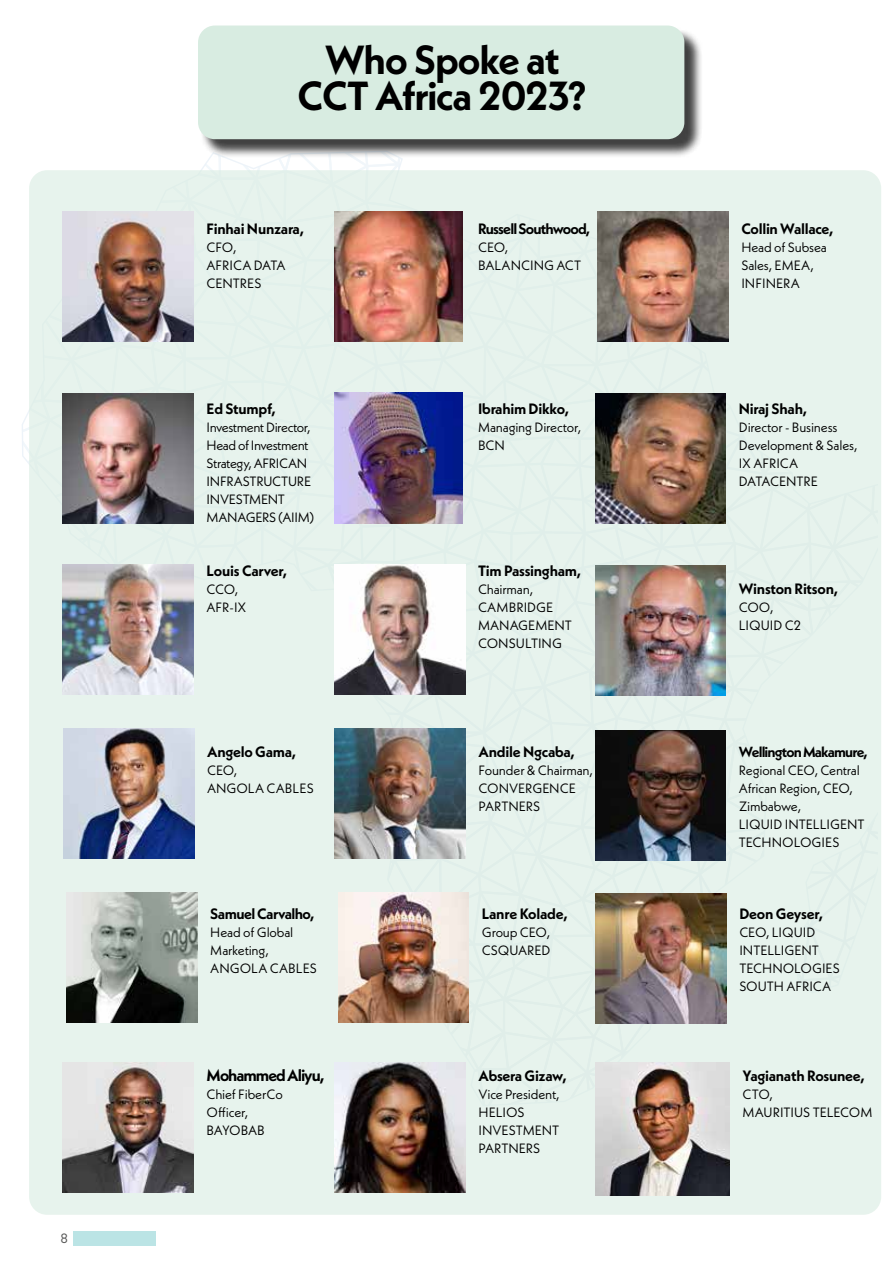
<style>
.page{position:relative;width:893px;height:1268px;background:#fff}
.page>*{position:absolute;margin:0;border:0;box-sizing:border-box;transform-origin:0 0}
.t1{font:700 40.5px/36px "Neue Kabel";letter-spacing:-.03em;color:#000;text-align:center}
.t2{font:700 16.5px "Neue Kabel";letter-spacing:-.055em;color:#000}
.t3{font:700 15px "Neue Kabel";letter-spacing:-.015em;color:#000}
.t4{font:700 15px "Neue Kabel";letter-spacing:-.055em;color:#000}
.t5{font:700 15px "Neue Kabel";letter-spacing:-.035em;color:#000}
.t6{font:700 14.7px "Neue Kabel";letter-spacing:-.055em;color:#000}
.t7{font:13.5px/18px "Neue Kabel";letter-spacing:-.015em;color:#000}
.t8{font:13.5px "Neue Kabel";color:#575756}
</style>
<div class="page">
<div style="left:74px;top:1231px;width:82px;height:14px;background:#bbe4e5"></div>
<div style="left:201px;top:28px;width:502px;height:130px;background:#000;opacity:.75"></div>
<div style="left:198px;top:26px;width:486px;height:113px;background:#d8ece1;border-radius:17px"></div>
<svg style="left:22px;top:150px;width:681px;height:314px"></svg>
<div style="left:29px;top:170px;width:852px;height:1044px;background:#e7f3ed;border-radius:18px"></div>
<img style="left:63px;top:212px;width:131px;height:130px">
<img style="left:334px;top:212px;width:128px;height:130px">
<img style="left:63px;top:394px;width:131px;height:130px">
<img style="left:334px;top:393px;width:128px;height:130px">
<img style="left:63px;top:564px;width:131px;height:130px">
<img style="left:334px;top:564px;width:131px;height:130px">
<img style="left:67px;top:892px;width:130px;height:130px">
<img style="left:338px;top:892px;width:131px;height:130px">
<img style="left:335px;top:1062px;width:130px;height:130px">
<img style="left:598px;top:212px;width:130px;height:130px">
<img style="left:63px;top:1062px;width:131px;height:130px">
<img style="left:63px;top:728px;width:131px;height:130px">
<img style="left:335px;top:728px;width:130px;height:130px">
<img style="left:595px;top:730px;width:131px;height:130px">
<img style="left:595px;top:1062px;width:135px;height:133px">
<img style="left:595px;top:394px;width:130px;height:129px">
<img style="left:595px;top:565px;width:131px;height:130px">
<img style="left:596px;top:893px;width:130px;height:130px">
<p class="t8" style="left:61px;top:1229px;width:9px">8</p>
<h1 class="t1" style="left:298px;top:42px;width:291px">Who Spoke at<br>CCT Africa 2023?</h1>
<p class="t3" style="left:207px;top:219px;width:99px">Finhai Nunzara,</p>
<p class="t7" style="left:207px;top:238px;width:81px">CFO,<br>AFRICA DATA<br>CENTRES</p>
<p class="t3" style="left:207px;top:399px;width:71px">Ed Stumpf,</p>
<p class="t7" style="left:207px;top:418px;width:109px">Investment Director,<br>Head of Investment<br>Strategy, AFRICAN<br>INFRASTRUCTURE<br>INVESTMENT<br>MANAGERS (AIIM)</p>
<p class="t3" style="left:207px;top:561px;width:82px">Louis Carver,</p>
<p class="t7" style="left:207px;top:580px;width:41px">CCO,<br>AFR-IX</p>
<p class="t3" style="left:207px;top:741px;width:91px">Angelo Gama,</p>
<p class="t7" style="left:207px;top:760px;width:108px">CEO,<br>ANGOLA CABLES</p>
<p class="t5" style="left:210px;top:903px;width:106px">Samuel Carvalho,</p>
<p class="t7" style="left:210px;top:922px;width:108px">Head of Global<br>Marketing,<br>ANGOLA CABLES</p>
<p class="t2" style="left:207px;top:1064px;width:119px">Mohammed Aliyu,</p>
<p class="t7" style="left:207px;top:1084px;width:78px">Chief FiberCo<br>Officer,<br>BAYOBAB</p>
<p class="t4" style="left:478px;top:219px;width:114px">Russell Southwood,</p>
<p class="t7" style="left:478px;top:238px;width:105px">CEO,<br>BALANCING ACT</p>
<p class="t3" style="left:478px;top:399px;width:92px">Ibrahim Dikko,</p>
<p class="t7" style="left:478px;top:418px;width:104px">Managing Director,<br>BCN</p>
<p class="t3" style="left:478px;top:561px;width:105px">Tim Passingham,</p>
<p class="t7" style="left:478px;top:580px;width:95px">Chairman,<br>CAMBRIDGE<br>MANAGEMENT<br>CONSULTING</p>
<p class="t3" style="left:478px;top:741px;width:98px">Andile Ngcaba,</p>
<p class="t7" style="left:478px;top:760px;width:116px">Founder &amp; Chairman,<br>CONVERGENCE<br>PARTNERS</p>
<p class="t3" style="left:482px;top:903px;width:87px">Lanre Kolade,</p>
<p class="t7" style="left:482px;top:922px;width:70px">Group CEO,<br>CSQUARED</p>
<p class="t3" style="left:478px;top:1065px;width:90px">Absera Gizaw,</p>
<p class="t7" style="left:478px;top:1084px;width:83px">Vice President,<br>HELIOS<br>INVESTMENT<br>PARTNERS</p>
<p class="t3" style="left:741px;top:219px;width:94px">Collin Wallace,</p>
<p class="t7" style="left:741px;top:238px;width:87px">Head of Subsea<br>Sales, EMEA,<br>INFINERA</p>
<p class="t3" style="left:739px;top:399px;width:70px">Niraj Shah,</p>
<p class="t7" style="left:739px;top:418px;width:120px">Director - Business<br>Development &amp; Sales,<br>IX AFRICA<br>DATACENTRE</p>
<p class="t3" style="left:739px;top:579px;width:101px">Winston Ritson,</p>
<p class="t7" style="left:739px;top:598px;width:64px">COO,<br>LIQUID C2</p>
<p class="t6" style="left:739px;top:742px;width:131px">Wellington Makamure,</p>
<p class="t7" style="left:739px;top:760px;width:127px">Regional CEO, Central<br>African Region, CEO,<br>Zimbabwe,<br>LIQUID INTELLIGENT<br>TECHNOLOGIES</p>
<p class="t3" style="left:739px;top:903px;width:85px">Deon Geyser,</p>
<p class="t7" style="left:739px;top:922px;width:102px">CEO, LIQUID<br>INTELLIGENT<br>TECHNOLOGIES<br>SOUTH AFRICA</p>
<p class="t3" style="left:743px;top:1065px;width:124px">Yagianath Rosunee,</p>
<p class="t7" style="left:743px;top:1084px;width:131px">CTO,<br>MAURITIUS TELECOM</p>
</div>
